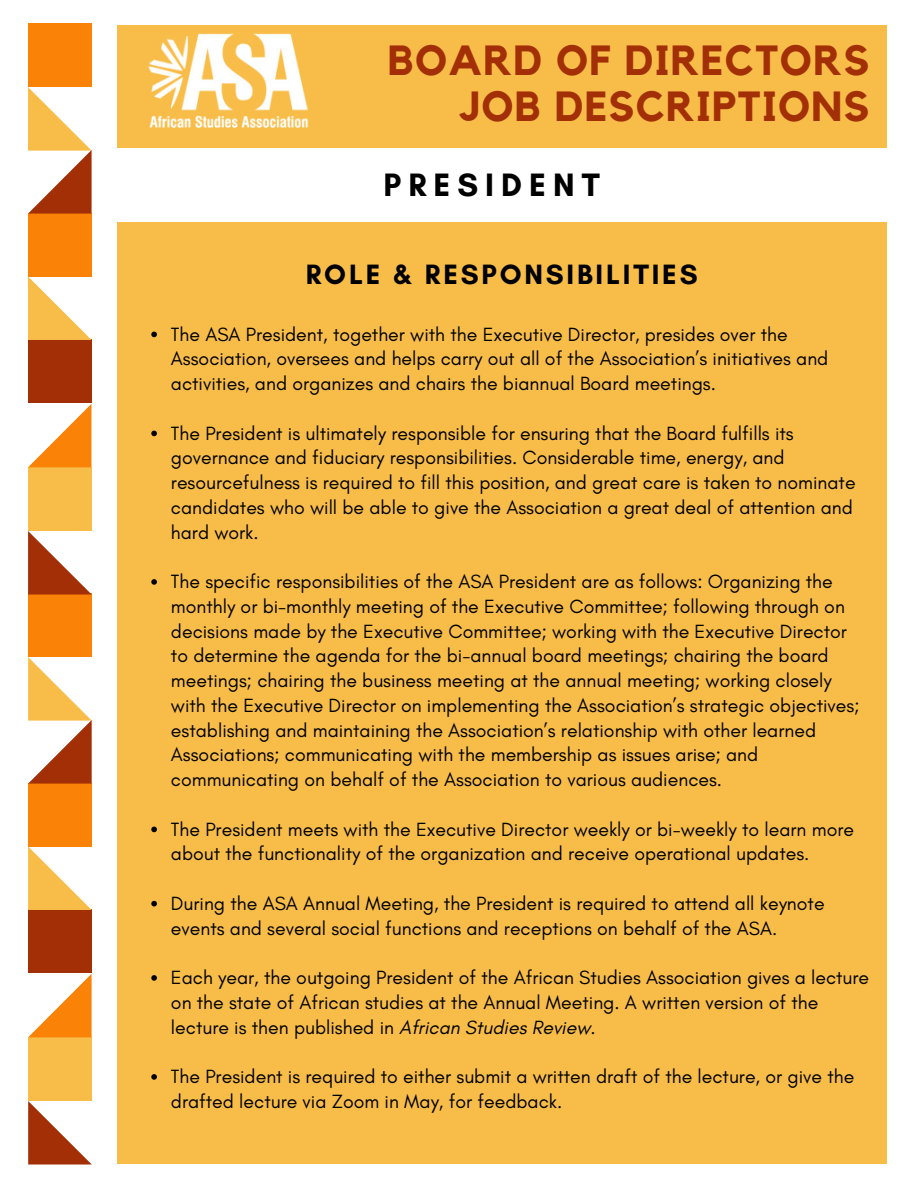
<style>
.page{position:relative;width:918px;height:1188px;background:#fff}
.page>*{position:absolute;margin:0;border:0;box-sizing:border-box;transform-origin:0 0}
.t1{font:700 42px/46.2px "Kollektif";letter-spacing:.03em;color:#a22f05;text-align:right}
.t2{font:700 33px "Glacial Indifference";letter-spacing:.21em;color:#000}
.t3{font:700 28.5px "Glacial Indifference";letter-spacing:.1em;color:#000}
.t4{font:19.5px/24.8px "Glacial Indifference";color:#000}
.s1{font-style:italic}
</style>
<div class="page">
<div style="left:28px;top:23px;width:64px;height:64px;background:#fa8206"></div>
<div style="left:28px;top:593px;width:64px;height:64px;background:#fa8206"></div>
<div style="left:28px;top:213px;width:64px;height:63px;background:#fa8206"></div>
<div style="left:28px;top:783px;width:64px;height:63px;background:#fa8206"></div>
<div style="left:28px;top:467px;width:64px;height:64px;background:#f8bd49"></div>
<div style="left:28px;top:1037px;width:64px;height:64px;background:#f8bd49"></div>
<div style="left:28px;top:339px;width:64px;height:64px;background:#a22f05"></div>
<div style="left:28px;top:909px;width:64px;height:64px;background:#a22f05"></div>
<svg style="left:28px;top:87px;width:64px;height:127px"></svg>
<svg style="left:28px;top:657px;width:64px;height:127px"></svg>
<svg style="left:28px;top:404px;width:63px;height:63px"></svg>
<svg style="left:28px;top:974px;width:64px;height:63px"></svg>
<svg style="left:28px;top:276px;width:64px;height:64px"></svg>
<svg style="left:28px;top:846px;width:64px;height:64px"></svg>
<svg style="left:28px;top:531px;width:64px;height:64px"></svg>
<svg style="left:28px;top:1101px;width:64px;height:64px"></svg>
<div style="left:117px;top:25px;width:769px;height:122px;background:#f8bd49"></div>
<img style="left:148px;top:33px;width:161px;height:95px">
<div style="left:117px;top:223px;width:770px;height:941px;background:#f8bd49"></div>
<svg style="left:151px;top:332px;width:6px;height:5px"></svg>
<svg style="left:151px;top:431px;width:6px;height:5px"></svg>
<svg style="left:151px;top:579px;width:6px;height:6px"></svg>
<svg style="left:151px;top:827px;width:6px;height:5px"></svg>
<svg style="left:151px;top:901px;width:6px;height:5px"></svg>
<svg style="left:151px;top:975px;width:6px;height:6px"></svg>
<svg style="left:151px;top:1074px;width:6px;height:6px"></svg>
<h2 class="t1" style="left:388px;top:39px;width:483px">BOARD OF DIRECTORS<br>JOB DESCRIPTIONS</h2>
<p class="t2" style="left:384px;top:164px;width:218px">PRESIDENT</p>
<h3 class="t3" style="left:306px;top:257px;width:393px">ROLE &amp; RESPONSIBILITIES</h3>
<p class="t4" style="left:171px;top:321px;width:659px">The ASA President, together with the Executive Director, presides over the<br>Association, oversees and helps carry out all of the Association’s initiatives and activities, and organizes and chairs the biannual Board meetings.</p>
<p class="t4" style="left:171px;top:420px;width:686px">The President is ultimately responsible for ensuring that the Board fulfills its governance and fiduciary responsibilities. Considerable time, energy, and resourcefulness is required to fill this position, and great care is taken to nominate candidates who will be able to give the Association a great deal of attention and hard work.</p>
<p class="t4" style="left:171px;top:569px;width:690px">The specific responsibilities of the ASA President are as follows: Organizing the monthly or bi-monthly meeting of the Executive Committee; following through on decisions made by the Executive Committee; working with the Executive Director to determine the agenda for the bi-annual board meetings; chairing the board meetings; chairing the business meeting at the annual meeting; working closely with the Executive Director on implementing the Association’s strategic objectives; establishing and maintaining the Association’s relationship with other learned Associations; communicating with the membership as issues arise; and communicating on behalf of the Association to various audiences.</p>
<p class="t4" style="left:171px;top:816px;width:685px">The President meets with the Executive Director weekly or bi-weekly to learn more about the functionality of the organization and receive operational updates.</p>
<p class="t4" style="left:171px;top:891px;width:655px">During the ASA Annual Meeting, the President is required to attend all keynote events and several social functions and receptions on behalf of the ASA.</p>
<p class="t4" style="left:171px;top:965px;width:700px">Each year, the outgoing President of the African Studies Association gives a lecture on the state of African studies at the Annual Meeting. A written version of the lecture is then published in <span class="s1">African Studies Review</span>.</p>
<p class="t4" style="left:171px;top:1064px;width:685px">The President is required to either submit a written draft of the lecture, or give the drafted lecture via Zoom in May, for feedback.</p>
</div>
